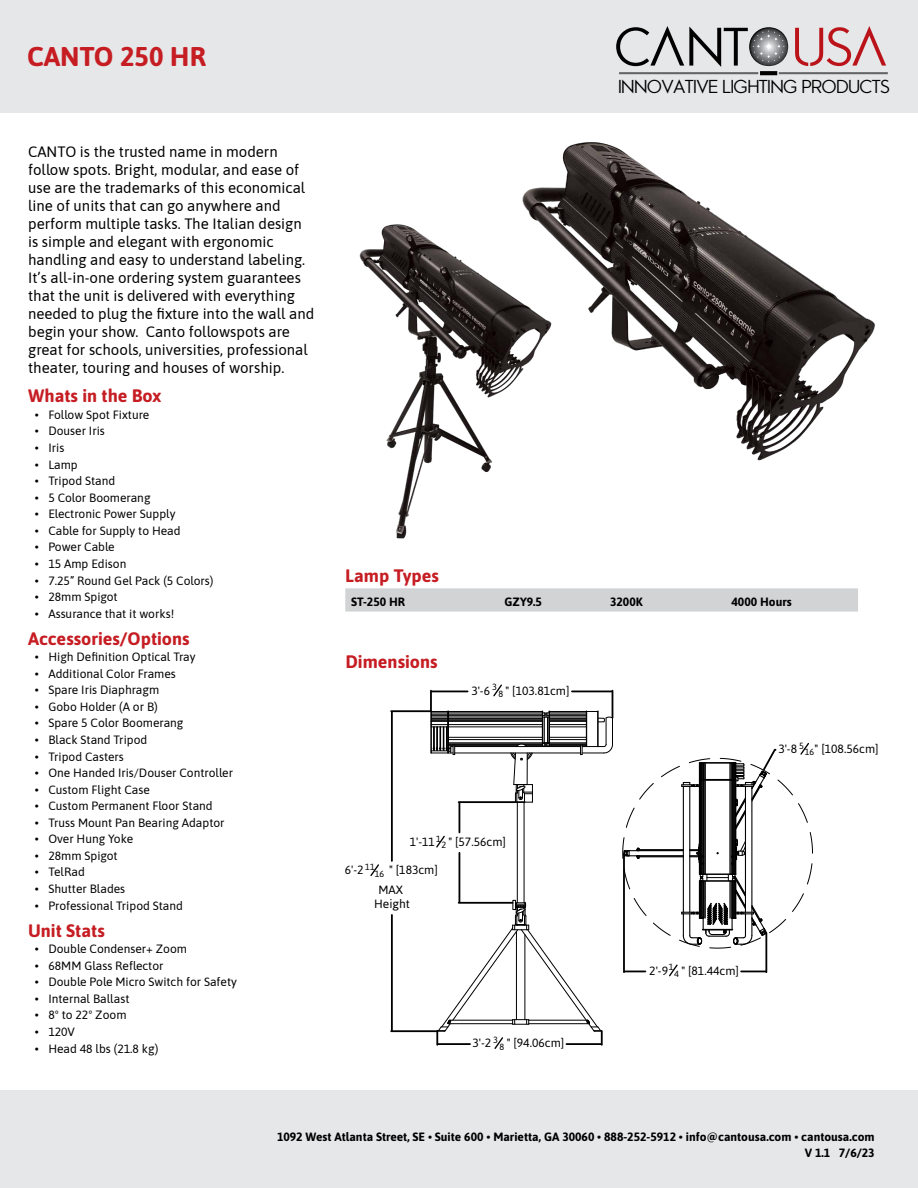
<style>
.page{position:relative;width:918px;height:1188px;background:#fff}
.page>*{position:absolute;margin:0;border:0;box-sizing:border-box;transform-origin:0 0}
.t1{font:700 27px "Asap";color:#c61d23}
.t2{font:700 18px "Asap";color:#c61d23}
.t3{font:18px "Pasajero";color:#000}
.t4{font:15px/18px "Asap";color:#000}
.t5{font:12px/14.2px "Asap";color:#000;text-align:center}
.t6{font:700 12px "Asap";color:#000}
</style>
<div class="page">
<div style="left:0;top:0;width:918px;height:112px;background:#e6e7e8"></div>
<div style="left:0;top:1091px;width:918px;height:97px;background:#e6e7e8"></div>
<svg style="left:795px;top:26px;width:91px;height:40px"></svg>
<svg style="left:616px;top:26px;width:172px;height:41px"></svg>
<hr style="left:619px;top:72px;width:139px;height:2px;background:#636466">
<hr style="left:779px;top:72px;width:109px;height:2px;background:#636466">
<svg style="left:760px;top:71px;width:17px;height:4px"></svg>
<svg style="left:345px;top:588px;width:513px;height:24px;background:#d2d4d5"></svg>
<img style="left:522px;top:142px;width:353px;height:319px">
<img style="left:359px;top:214px;width:201px;height:325px">
<hr style="left:524px;top:802px;width:1px;height:101px;background:#000">
<hr style="left:517px;top:802px;width:1px;height:101px;background:#000">
<div style="left:512px;top:900px;width:4px;height:10px;border:1px solid #000"></div>
<hr style="left:549px;top:721px;width:37px;height:1px;background:#000">
<hr style="left:549px;top:742px;width:37px;height:1px;background:#000">
<hr style="left:549px;top:739px;width:37px;height:1px;background:#000">
<hr style="left:549px;top:724px;width:37px;height:1px;background:#000">
<hr style="left:549px;top:726px;width:37px;height:1px;background:#000">
<hr style="left:448px;top:737px;width:94px;height:1px;background:#000">
<hr style="left:542px;top:711px;width:1px;height:36px;background:#000">
<hr style="left:549px;top:711px;width:1px;height:36px;background:#000">
<hr style="left:448px;top:711px;width:94px;height:1px;background:#000">
<hr style="left:549px;top:711px;width:37px;height:1px;background:#000">
<hr style="left:448px;top:742px;width:94px;height:1px;background:#000">
<hr style="left:448px;top:739px;width:94px;height:1px;background:#000">
<hr style="left:549px;top:737px;width:37px;height:1px;background:#000">
<hr style="left:448px;top:726px;width:94px;height:1px;background:#000">
<hr style="left:448px;top:724px;width:94px;height:1px;background:#000">
<hr style="left:448px;top:721px;width:94px;height:1px;background:#000">
<hr style="left:549px;top:712px;width:37px;height:1px;background:#000">
<hr style="left:448px;top:712px;width:94px;height:1px;background:#000">
<hr style="left:549px;top:714px;width:37px;height:1px;background:#000">
<hr style="left:448px;top:714px;width:94px;height:1px;background:#000">
<hr style="left:549px;top:715px;width:37px;height:1px;background:#000">
<hr style="left:448px;top:715px;width:94px;height:1px;background:#000">
<hr style="left:549px;top:717px;width:37px;height:1px;background:#000">
<hr style="left:448px;top:717px;width:94px;height:1px;background:#000">
<hr style="left:549px;top:718px;width:37px;height:1px;background:#000">
<hr style="left:448px;top:718px;width:94px;height:1px;background:#000">
<hr style="left:549px;top:719px;width:37px;height:1px;background:#000">
<hr style="left:448px;top:719px;width:94px;height:1px;background:#000">
<hr style="left:549px;top:720px;width:37px;height:1px;background:#000">
<hr style="left:448px;top:720px;width:94px;height:1px;background:#000">
<hr style="left:549px;top:744px;width:37px;height:1px;background:#000">
<hr style="left:549px;top:743px;width:37px;height:1px;background:#000">
<hr style="left:448px;top:743px;width:94px;height:1px;background:#000">
<hr style="left:455px;top:753px;width:126px;height:1px;background:#000">
<hr style="left:455px;top:746px;width:126px;height:1px;background:#000">
<hr style="left:549px;top:745px;width:32px;height:1px;background:#000">
<svg style="left:431px;top:711px;width:24px;height:44px"></svg>
<hr style="left:455px;top:745px;width:63px;height:1px;background:#000">
<hr style="left:448px;top:744px;width:71px;height:1px;background:#000">
<svg style="left:543px;top:711px;width:6px;height:5px"></svg>
<div style="left:542px;top:717px;width:8px;height:26px;border:1px solid #000"></div>
<div style="left:544px;top:717px;width:4px;height:26px;border:1px solid #000"></div>
<svg style="left:510px;top:743px;width:39px;height:60px"></svg>
<svg style="left:622px;top:743px;width:191px;height:206px"></svg>
<hr style="left:430px;top:691px;width:2px;height:20px;background:#000">
<hr style="left:432px;top:691px;width:36px;height:1px;background:#000">
<hr style="left:572px;top:691px;width:40px;height:1px;background:#000">
<svg style="left:580px;top:691px;width:33px;height:64px"></svg>
<svg style="left:493px;top:684px;width:9px;height:13px"></svg>
<hr style="left:391px;top:710px;width:40px;height:2px;background:#000">
<hr style="left:391px;top:1030px;width:46px;height:2px;background:#000">
<hr style="left:391px;top:712px;width:2px;height:149px;background:#000">
<hr style="left:391px;top:915px;width:2px;height:115px;background:#000">
<svg style="left:370px;top:864px;width:9px;height:12px"></svg>
<hr style="left:459px;top:801px;width:56px;height:2px;background:#000">
<hr style="left:459px;top:853px;width:1px;height:49px;background:#000">
<svg style="left:459px;top:803px;width:1px;height:29px"></svg>
<svg style="left:436px;top:902px;width:167px;height:147px"></svg>
<svg style="left:436px;top:835px;width:9px;height:13px"></svg>
<hr style="left:623px;top:854px;width:2px;height:118px;background:#000">
<hr style="left:765px;top:933px;width:2px;height:39px;background:#000">
<svg style="left:625px;top:971px;width:20px;height:1px"></svg>
<svg style="left:741px;top:971px;width:24px;height:1px"></svg>
<svg style="left:669px;top:964px;width:9px;height:13px"></svg>
<h1 class="t1" style="left:27px;top:37px;width:181px">CANTO 250 HR</h1>
<p class="t4" style="left:28px;top:142px;width:288px">CANTO is the trusted name in modern follow spots. Bright, modular, and ease of use are the trademarks of this economical line of units that can go anywhere and perform multiple tasks. The Italian design is simple and elegant with ergonomic handling and easy to understand labeling.<br>It’s all-in-one ordering system guarantees that the unit is delivered with everything needed to plug the fixture into the wall and begin your show. Canto followspots are great for schools, universities, professional theater, touring and houses of worship.</p>
<h2 class="t2" style="left:28px;top:383px;width:135px">Whats in the Box</h2>
<p class="t5" style="left:35px;top:407px;width:116px">• Follow Spot Fixture</p>
<p class="t5" style="left:35px;top:424px;width:71px">• Douser Iris</p>
<p class="t5" style="left:35px;top:440px;width:31px">• Iris</p>
<p class="t5" style="left:35px;top:457px;width:44px">• Lamp</p>
<p class="t5" style="left:35px;top:473px;width:82px">• Tripod Stand</p>
<p class="t5" style="left:35px;top:490px;width:117px">• 5 Color Boomerang</p>
<p class="t5" style="left:35px;top:506px;width:142px">• Electronic Power Supply</p>
<p class="t5" style="left:35px;top:523px;width:147px">• Cable for Supply to Head</p>
<p class="t5" style="left:35px;top:539px;width:81px">• Power Cable</p>
<p class="t5" style="left:35px;top:556px;width:93px">• 15 Amp Edison</p>
<p class="t5" style="left:35px;top:573px;width:180px">• 7.25” Round Gel Pack (5 Colors)</p>
<p class="t5" style="left:35px;top:589px;width:84px">• 28mm Spigot</p>
<p class="t5" style="left:35px;top:606px;width:141px">• Assurance that it works!</p>
<h2 class="t2" style="left:28px;top:626px;width:163px">Accessories/Options</h2>
<p class="t5" style="left:35px;top:649px;width:162px">• High Definition Optical Tray</p>
<p class="t5" style="left:35px;top:666px;width:142px">• Additional Color Frames</p>
<p class="t5" style="left:35px;top:682px;width:126px">• Spare Iris Diaphragm</p>
<p class="t5" style="left:35px;top:699px;width:124px">• Gobo Holder (A or B)</p>
<p class="t5" style="left:35px;top:715px;width:150px">• Spare 5 Color Boomerang</p>
<p class="t5" style="left:35px;top:732px;width:114px">• Black Stand Tripod</p>
<p class="t5" style="left:35px;top:749px;width:91px">• Tripod Casters</p>
<p class="t5" style="left:35px;top:765px;width:200px">• One Handed Iris/Douser Controller</p>
<p class="t5" style="left:35px;top:782px;width:117px">• Custom Flight Case</p>
<p class="t5" style="left:35px;top:798px;width:179px">• Custom Permanent Floor Stand</p>
<p class="t5" style="left:35px;top:815px;width:191px">• Truss Mount Pan Bearing Adaptor</p>
<p class="t5" style="left:35px;top:831px;width:100px">• Over Hung Yoke</p>
<p class="t5" style="left:35px;top:848px;width:84px">• 28mm Spigot</p>
<p class="t5" style="left:35px;top:865px;width:51px">• TelRad</p>
<p class="t5" style="left:35px;top:881px;width:92px">• Shutter Blades</p>
<p class="t5" style="left:35px;top:898px;width:150px">• Professional Tripod Stand</p>
<h2 class="t2" style="left:28px;top:918px;width:78px">Unit Stats</h2>
<p class="t5" style="left:35px;top:941px;width:154px">• Double Condenser+ Zoom</p>
<p class="t5" style="left:35px;top:958px;width:130px">• 68MM Glass Reflector</p>
<p class="t5" style="left:35px;top:974px;width:204px">• Double Pole Micro Switch for Safety</p>
<p class="t5" style="left:35px;top:991px;width:96px">• Internal Ballast</p>
<p class="t5" style="left:35px;top:1007px;width:93px">• 8º to 22º Zoom</p>
<p class="t5" style="left:35px;top:1024px;width:42px">• 120V</p>
<p class="t5" style="left:35px;top:1041px;width:125px">• Head 48 lbs (21.8 kg)</p>
<h2 class="t3" style="left:618px;top:76px;width:273px">INNOVATIVE LIGHTING PRODUCTS</h2>
<h2 class="t2" style="left:345px;top:563px;width:95px">Lamp Types</h2>
<p class="t6" style="left:351px;top:593px;width:55px">ST-250 HR</p>
<p class="t6" style="left:505px;top:593px;width:39px">GZY9.5</p>
<p class="t6" style="left:610px;top:593px;width:34px">3200K</p>
<p class="t6" style="left:732px;top:593px;width:62px">4000 Hours</p>
<h2 class="t2" style="left:345px;top:649px;width:94px">Dimensions</h2>
<p class="t5" style="left:471px;top:683px;width:100px">3'-6 <sup>3</sup> <sub>8</sub> " [103.81cm]</p>
<p class="t5" style="left:410px;top:834px;width:98px">1'-11<sup>1</sup><sub>2</sub> " [57.56cm]</p>
<p class="t5" style="left:345px;top:863px;width:95px">6'-2 <sup>11</sup><sub>16</sub> " [183cm]</p>
<p class="t5" style="left:374px;top:883px;width:37px">MAX<br>Height</p>
<p class="t5" style="left:472px;top:1036px;width:93px">3'-2 <sup>3</sup> <sub>8</sub> " [94.06cm]</p>
<p class="t5" style="left:778px;top:741px;width:102px">3'-8 <sup>5</sup><sub>16</sub>" [108.56cm]</p>
<p class="t5" style="left:649px;top:963px;width:91px">2'-9<sup>1</sup><sub>4</sub> " [81.44cm]</p>
<p class="t6" style="left:277px;top:1129px;width:599px">1092 West Atlanta Street, SE • Suite 600 • Marietta, GA 30060 • 888-252-5912 • info@cantousa.com • cantousa.com</p>
<p class="t6" style="left:805px;top:1145px;width:71px">V 1.1 7/6/23</p>
</div>
